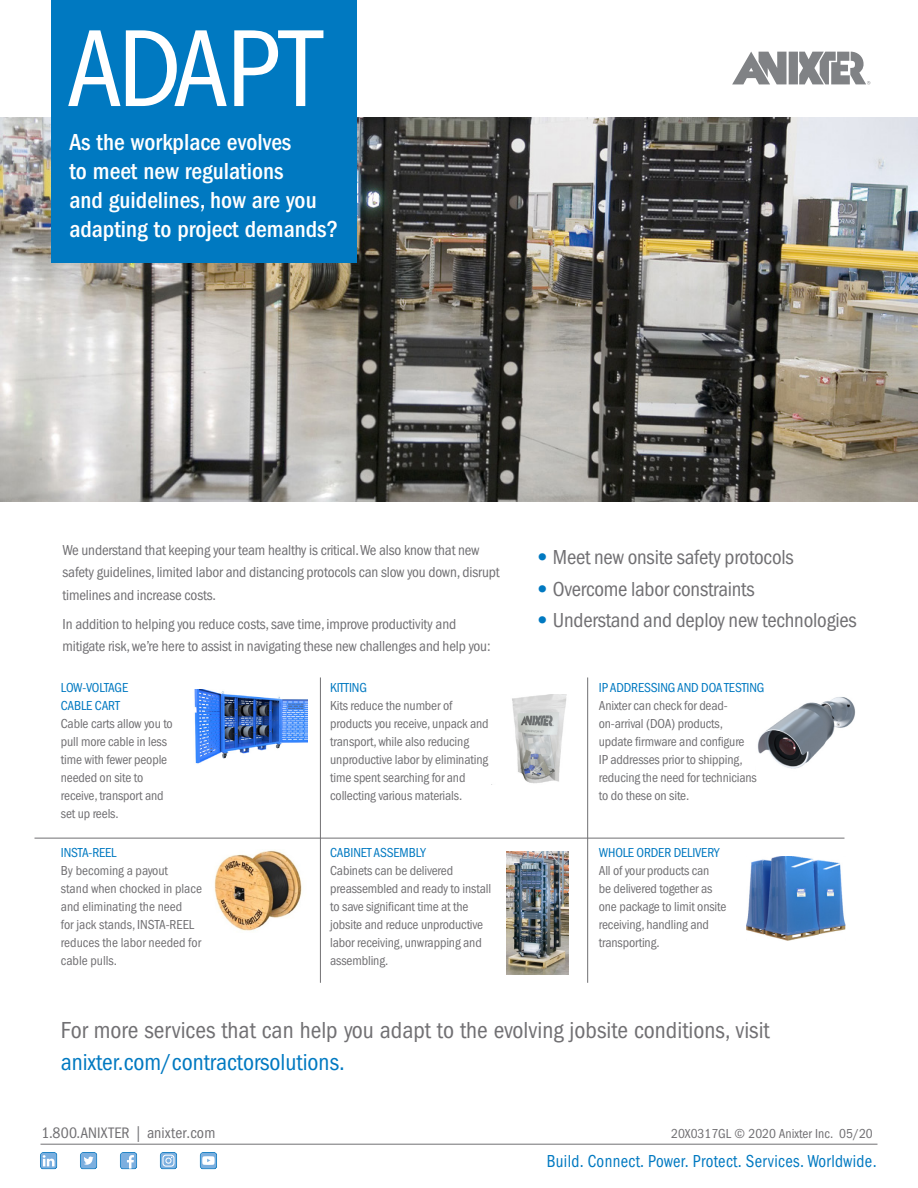
<style>
.page{position:relative;width:918px;height:1188px;background:#fff}
.page>*{position:absolute;margin:0;border:0;box-sizing:border-box;transform-origin:0 0}
.t1{font:condensed 113.4px "ITC Franklin Gothic Std";letter-spacing:-.03em;color:#fff}
.t2{font:500 condensed 24px/29px "ITC Franklin Gothic Std";color:#fff}
.t3{font:condensed 24px "ITC Franklin Gothic Std";color:#717073}
.t4{font:condensed 24px "ITC Franklin Gothic Std";color:#0079c1}
.t5{font:condensed 21px "ITC Franklin Gothic Std";letter-spacing:-.01em;color:#717073}
.t6{font:condensed 18px "ITC Franklin Gothic Std";letter-spacing:.02em;color:#0079c1;scale:.93 1}
.t7{font:condensed 15.75px "ITC Franklin Gothic Std";letter-spacing:.01em;color:#717073}
.t8{font:condensed 15px/22.5px "ITC Franklin Gothic Std";letter-spacing:-.01em;color:#717073}
.t9{font:condensed 13.5px/18px "ITC Franklin Gothic Std";letter-spacing:-.01em;color:#717073}
.t10{font:condensed 13.5px/18px "ITC Franklin Gothic Std";letter-spacing:-.01em;color:#0079c1}
.s1{font-family:"ITC Franklin Gothic Std Hvy";font-stretch:normal;color:#0079c1}
</style>
<div class="page">
<img style="left:757px;top:697px;width:98px;height:72px">
<img style="left:746px;top:856px;width:100px;height:85px">
<img style="left:0;top:117px;width:918px;height:384px">
<hr style="left:40px;top:1144px;width:838px;height:1px;background:#717073">
<svg style="left:120px;top:1152px;width:17px;height:17px"></svg>
<svg style="left:80px;top:1152px;width:17px;height:17px"></svg>
<svg style="left:200px;top:1152px;width:17px;height:17px"></svg>
<svg style="left:40px;top:1152px;width:17px;height:17px"></svg>
<svg style="left:160px;top:1152px;width:17px;height:17px"></svg>
<div style="left:789px;top:52px;width:9px;height:32px;background:#808285"></div>
<svg style="left:732px;top:52px;width:55px;height:32px"></svg>
<svg style="left:799px;top:52px;width:71px;height:32px"></svg>
<div style="left:51px;top:0;width:306px;height:262px;background:#0079c1"></div>
<hr style="left:320px;top:677px;width:1px;height:306px;background:#717073">
<hr style="left:587px;top:677px;width:1px;height:306px;background:#717073">
<hr style="left:34px;top:838px;width:810px;height:1px;background:#717073">
<img style="left:194px;top:690px;width:113px;height:74px">
<img style="left:512px;top:695px;width:55px;height:89px">
<img style="left:507px;top:852px;width:62px;height:123px">
<img style="left:214px;top:850px;width:88px;height:81px">
<h1 class="t1" style="left:66px;top:5px;width:256px">ADAPT</h1>
<h2 class="t2" style="left:69px;top:128px;width:271px">As the workplace evolves<br>to meet new regulations<br>and guidelines, how are you adapting to project demands?</h2>
<p class="t8" style="left:63px;top:539px;width:439px">We understand that keeping your team healthy is critical. We also know that new safety guidelines, limited labor and distancing protocols can slow you down, disrupt timelines and increase costs.</p>
<p class="t8" style="left:63px;top:613px;width:430px">In addition to helping you reduce costs, save time, improve productivity and mitigate risk, we’re here to assist in navigating these new challenges and help you:</p>
<p class="t10" style="left:61px;top:679px;width:69px">LOW-VOLTAGE<br>CABLE CART</p>
<p class="t9" style="left:61px;top:715px;width:113px">Cable carts allow you to pull more cable in less time with fewer people needed on site to receive, transport and set up reels.</p>
<p class="t10" style="left:61px;top:843px;width:57px">INSTA-REEL</p>
<p class="t9" style="left:61px;top:861px;width:143px">By becoming a payout<br>stand when chocked in place and eliminating the need<br>for jack stands, INSTA-REEL reduces the labor needed for cable pulls.</p>
<p class="t10" style="left:330px;top:678px;width:38px">KITTING</p>
<p class="t9" style="left:330px;top:696px;width:160px">Kits reduce the number of products you receive, unpack and transport, while also reducing unproductive labor by eliminating time spent searching for and collecting various materials.</p>
<p class="t10" style="left:330px;top:843px;width:97px">CABINET ASSEMBLY</p>
<p class="t9" style="left:330px;top:861px;width:162px">Cabinets can be delivered preassembled and ready to install to save significant time at the jobsite and reduce unproductive labor receiving, unwrapping and assembling.</p>
<h3 class="t5" style="left:536px;top:546px;width:259px"><span class="s1">•</span> Meet new onsite safety protocols</h3>
<h3 class="t5" style="left:536px;top:577px;width:220px"><span class="s1">•</span> Overcome labor constraints</h3>
<h3 class="t5" style="left:536px;top:609px;width:322px"><span class="s1">•</span> Understand and deploy new technologies</h3>
<p class="t10" style="left:599px;top:678px;width:167px">IP ADDRESSING AND DOA TESTING</p>
<p class="t9" style="left:599px;top:696px;width:160px">Anixter can check for dead&shy;on-arrival (DOA) products, update firmware and configure<br>IP addresses prior to shipping, reducing the need for technicians to do these on site.</p>
<p class="t10" style="left:599px;top:843px;width:122px">WHOLE ORDER DELIVERY</p>
<p class="t9" style="left:599px;top:861px;width:129px">All of your products can<br>be delivered together as one package to limit onsite receiving, handling and transporting.</p>
<h2 class="t3" style="left:61px;top:1017px;width:710px">For more services that can help you adapt to the evolving jobsite conditions, visit</h2>
<h2 class="t4" style="left:61px;top:1049px;width:285px">anixter.com/contractorsolutions.</h2>
<p class="t7" style="left:41px;top:1124px;width:175px">1.800.ANIXTER | anixter.com</p>
<p class="t9" style="left:671px;top:1125px;width:203px">20X0317GL © 2020 Anixter Inc. 05/20</p>
<h3 class="t6" style="left:547px;top:1151px;width:356px">Build. Connect. Power. Protect. Services. Worldwide.</h3>
</div>
